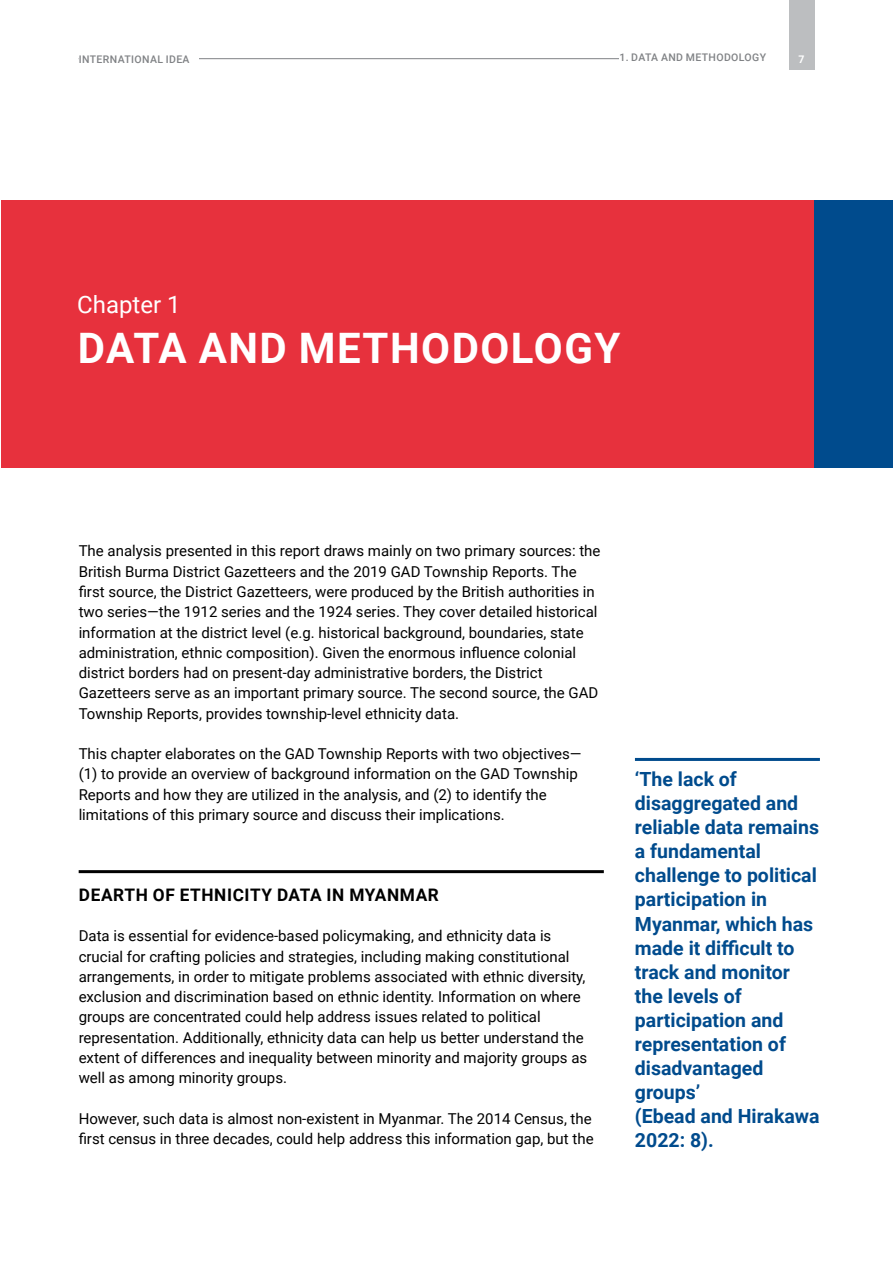
<style>
.page{position:relative;width:893px;height:1263px;background:#fff}
.page>*{position:absolute;margin:0;border:0;box-sizing:border-box;transform-origin:0 0}
.t1{font:700 42px "Roboto";letter-spacing:.035em;color:#fff}
.t2{font:24px "Roboto";color:#fff}
.t3{font:700 19.5px/24px "Roboto";color:#004b8d}
.t4{font:700 17.25px "Roboto";letter-spacing:.035em;color:#000}
.t5{font:15px/20.2px "Roboto";color:#000}
.t6{font:500 10.5px "Roboto";letter-spacing:.035em;color:#808285}
.t7{font:700 10.5px "Roboto";color:#fff}
</style>
<div class="page">
<div style="left:2px;top:200px;width:814px;height:268px;background:#e7313d"></div>
<div style="left:814px;top:200px;width:79px;height:268px;background:#004b8d"></div>
<hr style="left:79px;top:870px;width:525px;height:3px;background:#000">
<hr style="left:635px;top:758px;width:185px;height:3px;background:#004b8d">
<hr style="left:79px;top:58px;width:695px;height:1px;background:#808285">
<div style="left:789px;top:0;width:25px;height:70px;background:#bcbec0"></div>
<div style="left:79px;top:54px;width:119px;height:9px;background:#fff"></div>
<div style="left:619px;top:53px;width:156px;height:8px;background:#fff"></div>
<p class="t6" style="left:79px;top:52px;width:112px">INTERNATIONAL IDEA</p>
<p class="t6" style="left:620px;top:50px;width:148px">1. DATA AND METHODOLOGY</p>
<p class="t7" style="left:798px;top:52px;width:8px">7</p>
<h2 class="t2" style="left:77px;top:288px;width:105px">Chapter 1</h2>
<h1 class="t1" style="left:78px;top:318px;width:544px">DATA AND METHODOLOGY</h1>
<p class="t5" style="left:79px;top:540px;width:523px">The analysis presented in this report draws mainly on two primary sources: the British Burma District Gazetteers and the 2019 GAD Township Reports. The first source, the District Gazetteers, were produced by the British authorities in two series—the 1912 series and the 1924 series. They cover detailed historical information at the district level (e.g. historical background, boundaries, state administration, ethnic composition). Given the enormous influence colonial district borders had on present-day administrative borders, the District Gazetteers serve as an important primary source. The second source, the GAD Township Reports, provides township-level ethnicity data.</p>
<p class="t5" style="left:79px;top:743px;width:504px">This chapter elaborates on the GAD Township Reports with two objectives— (1) to provide an overview of background information on the GAD Township Reports and how they are utilized in the analysis, and (2) to identify the limitations of this primary source and discuss their implications.</p>
<p class="t4" style="left:79px;top:882px;width:361px">DEARTH OF ETHNICITY DATA IN MYANMAR</p>
<p class="t5" style="left:79px;top:925px;width:510px">Data is essential for evidence-based policymaking, and ethnicity data is crucial for crafting policies and strategies, including making constitutional arrangements, in order to mitigate problems associated with ethnic diversity, exclusion and discrimination based on ethnic identity. Information on where groups are concentrated could help address issues related to political representation. Additionally, ethnicity data can help us better understand the extent of differences and inequality between minority and majority groups as well as among minority groups.</p>
<p class="t5" style="left:79px;top:1107px;width:516px">However, such data is almost non-existent in Myanmar. The 2014 Census, the first census in three decades, could help address this information gap, but the</p>
<p class="t3" style="left:635px;top:767px;width:186px">‘The lack of disaggregated and reliable data remains a fundamental challenge to political participation in<br>Myanmar, which has made it difficult to track and monitor the levels of participation and representation of disadvantaged groups’<br>(Ebead and Hirakawa<br>2022: 8).</p>
</div>
